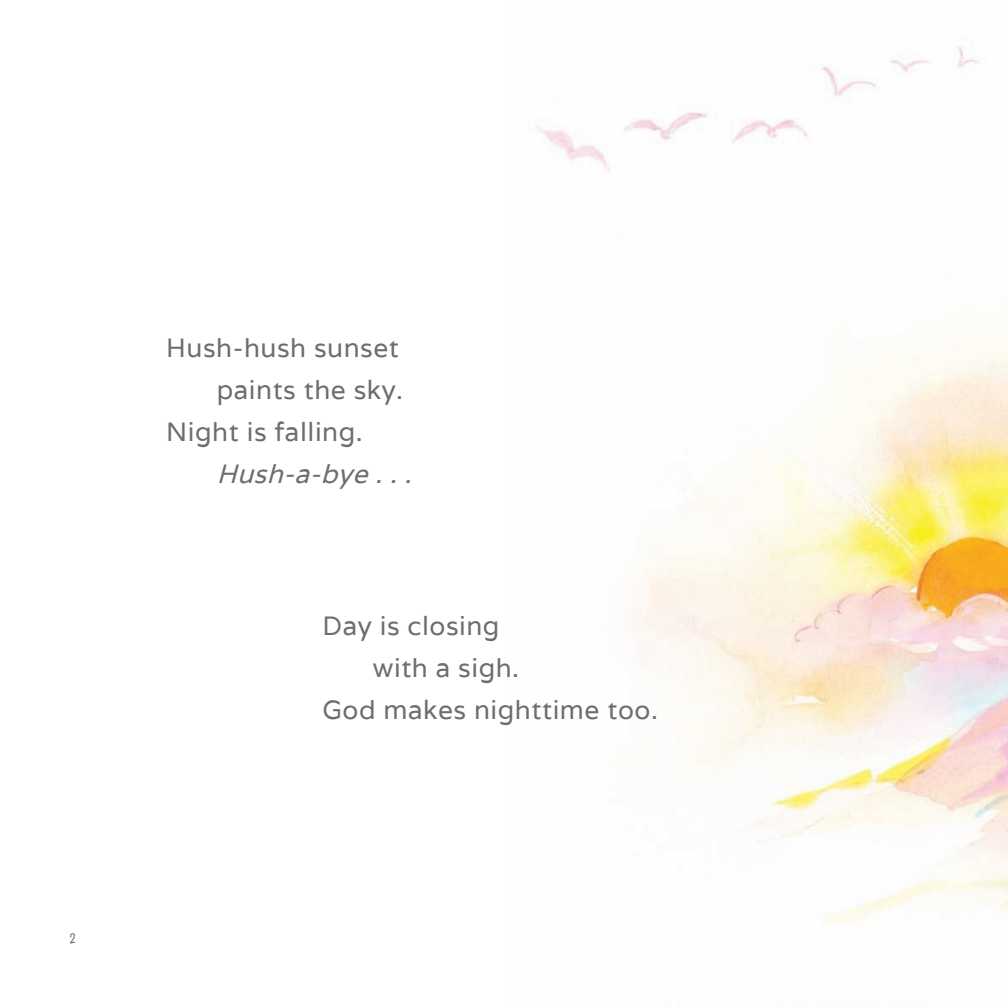
<style>
.page{position:relative;width:1008px;height:1008px;background:#fff}
.page>*{position:absolute;margin:0;border:0;box-sizing:border-box;transform-origin:0 0}
.t1{font:26.25px "Varela";letter-spacing:.02em;color:#6c6d70}
.t2{font:italic 26.25px "Varela";color:#6c6d70}
.t3{font:700 14px "Lemonade";color:#57585a}
</style>
<div class="page">
<img style="left:536px;top:46px;width:472px;height:879px">
<p class="t3" style="left:69px;top:930px;width:8px">2</p>
<p class="t1" style="left:166px;top:331px;width:234px">Hush-hush sunset</p>
<p class="t1" style="left:217px;top:373px;width:188px">paints the sky.</p>
<p class="t1" style="left:166px;top:415px;width:198px">Night is falling.</p>
<p class="t2" style="left:217px;top:457px;width:205px">Hush-a-bye...</p>
<p class="t1" style="left:323px;top:608px;width:178px">Day is closing</p>
<p class="t1" style="left:373px;top:650px;width:148px">with a sigh.</p>
<p class="t1" style="left:323px;top:692px;width:337px">God makes nighttime too.</p>
</div>
